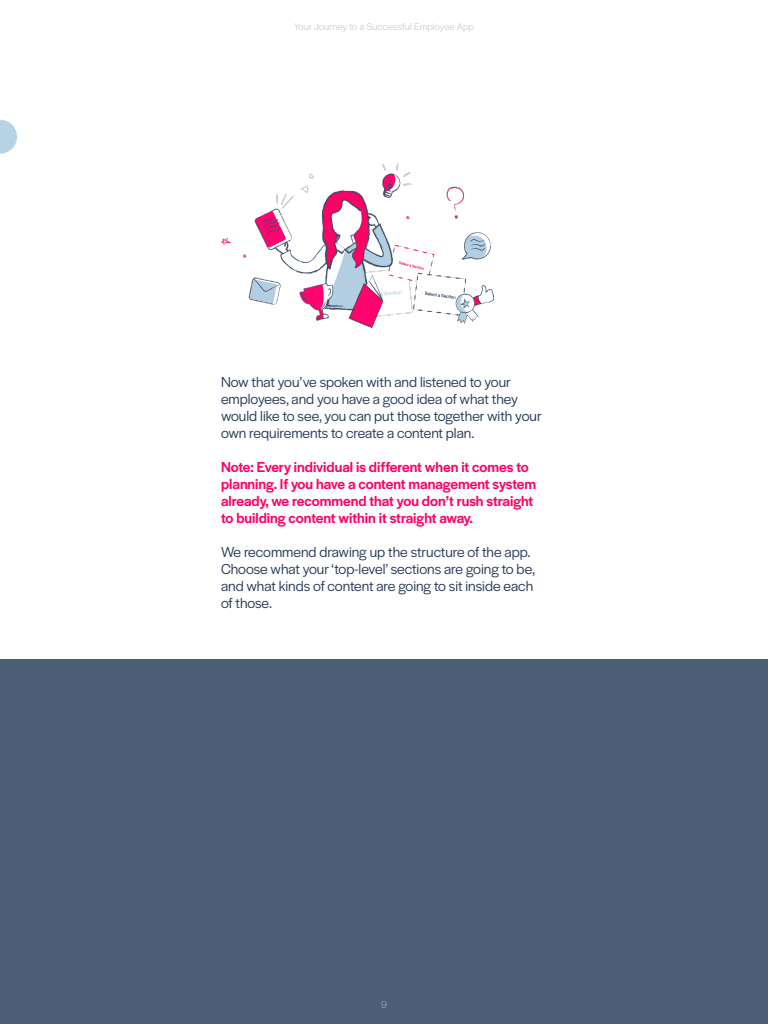
<style>
.page{position:relative;width:768px;height:1024px;background:#fff}
.page>*{position:absolute;margin:0;border:0;box-sizing:border-box;transform-origin:0 0}
.t1{font:15px/17px "Halyard Display";color:#203554}
.t2{font:500 15px/17px "Halyard Display";color:#ff0064}
.t3{font:300 10px "Halyard Display";letter-spacing:.02em;color:#b8bec8}
</style>
<div class="page">
<div style="left:0;top:659px;width:768px;height:365px;background:#4c5d76"></div>
<svg style="left:0;top:120px;width:17px;height:34px"></svg>
<img style="left:221px;top:163px;width:273px;height:164px">
<p class="t3" style="left:294px;top:20px;width:181px">Your Journey to a Successful Employee App</p>
<p class="t1" style="left:221px;top:372px;width:322px">Now that you’ve spoken with and listened to your employees, and you have a good idea of what they would like to see, you can put those together with your own requirements to create a content plan.</p>
<p class="t2" style="left:221px;top:457px;width:317px">Note: Every individual is different when it comes to planning. If you have a content management system already, we recommend that you don’t rush straight to building content within it straight away.</p>
<p class="t1" style="left:221px;top:542px;width:316px">We recommend drawing up the structure of the app.<br>Choose what your ‘top-level’ sections are going to be, and what kinds of content are going to sit inside each of those.</p>
<p class="t3" style="left:381px;top:998px;width:7px">9</p>
</div>
